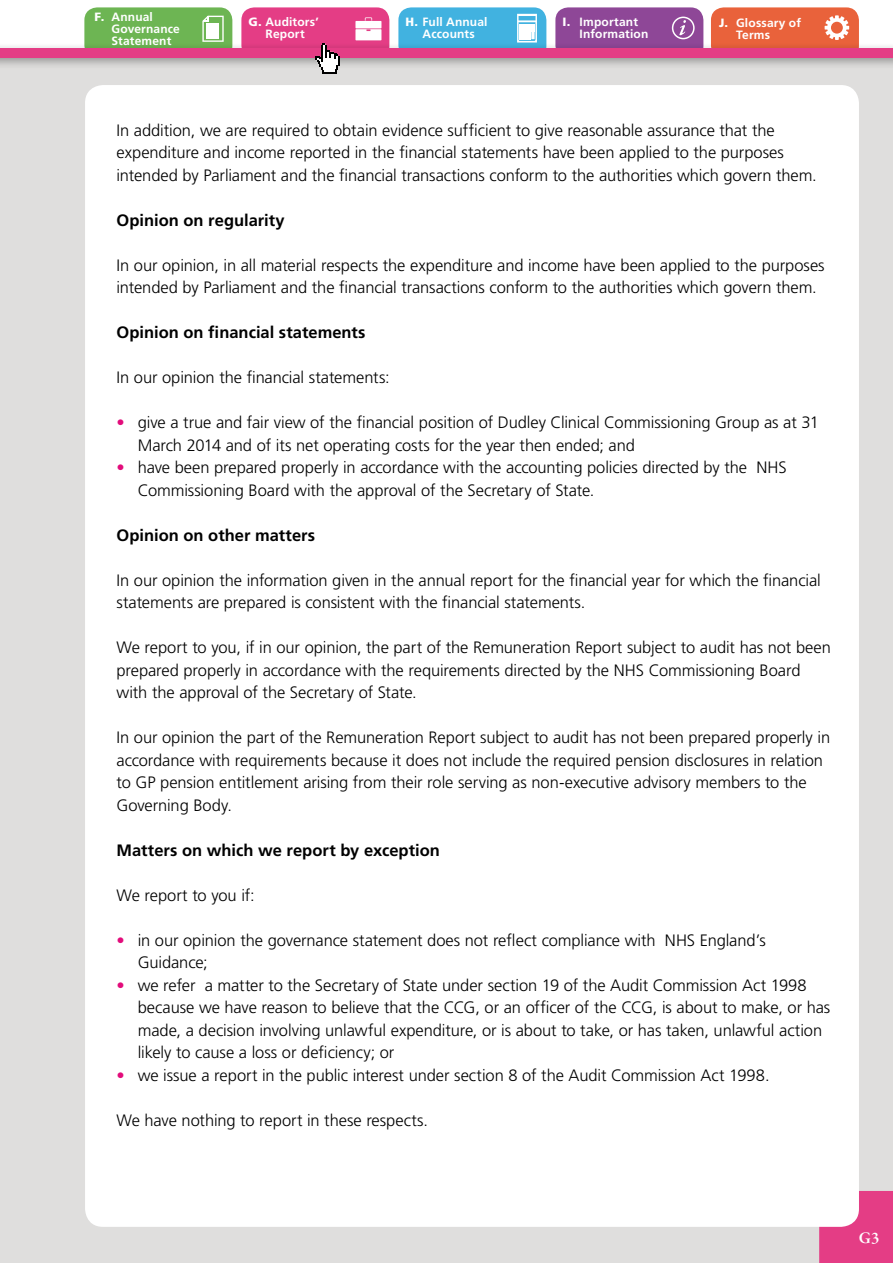
<style>
.page{position:relative;width:893px;height:1263px;background:#fff}
.page>*{position:absolute;margin:0;border:0;box-sizing:border-box;transform-origin:0 0}
.t1{font:300 16.5px/22.5px "Frutiger LT";letter-spacing:-.005em;color:#000}
.t2{font:700 16.5px "Frutiger LT";color:#000}
.t3{font:600 16.5px "Garamond Premr Pro";color:#fff}
.t4{font:700 12px/12px "Frutiger LT";letter-spacing:.01em;color:#fff}
.s1{font-family:"Frutiger";font-weight:900}
.s2{color:#e20c7b}
</style>
<div class="page">
<div style="left:84px;top:7px;width:148px;height:51px;background:#6db553;border-radius:13px"></div>
<div style="left:241px;top:7px;width:148px;height:51px;background:#e43d85;border-radius:13px"></div>
<div style="left:711px;top:7px;width:148px;height:51px;background:#e9623b;border-radius:13px"></div>
<div style="left:398px;top:7px;width:148px;height:51px;background:#41b2e0;border-radius:13px"></div>
<div style="left:555px;top:7px;width:148px;height:51px;background:#8e4797;border-radius:13px"></div>
<svg style="left:825px;top:15px;width:24px;height:25px"></svg>
<div style="left:355px;top:21px;width:26px;height:7px;background:#fff"></div>
<svg style="left:355px;top:29px;width:26px;height:11px"></svg>
<svg style="left:365px;top:17px;width:7px;height:4px"></svg>
<svg style="left:517px;top:14px;width:20px;height:28px"></svg>
<div style="left:672px;top:17px;width:23px;height:22px;border:2px solid #fff;border-radius:50%"></div>
<svg style="left:679px;top:20px;width:7px;height:15px"></svg>
<svg style="left:202px;top:16px;width:22px;height:26px"></svg>
<div style="left:0;top:49px;width:893px;height:1214px;background:#dfdedd"></div>
<div style="left:819px;top:1191px;width:74px;height:72px;background:#e43d85"></div>
<div style="left:0;top:42px;width:893px;height:28px;background:#000;opacity:.37"></div>
<div style="left:0;top:48px;width:893px;height:10px;background:#e43d85"></div>
<div style="left:85px;top:85px;width:774px;height:1142px;background:#fff;border-radius:18px"></div>
<svg style="left:315px;top:44px;width:24px;height:30px"></svg>
<p class="t4" style="left:112px;top:10px;width:70px;text-indent:-17px"><span class="s1">F.</span> Annual<br>Governance<br>Statement</p>
<p class="t4" style="left:249px;top:16px;width:72px;text-align:center"><span class="s1">G.</span> Auditors’<br>Report</p>
<p class="t4" style="left:736px;top:17px;width:66px;text-indent:-17px"><span class="s1">J.</span> Glossary of<br>Terms</p>
<p class="t4" style="left:406px;top:16px;width:84px;text-align:center"><span class="s1">H.</span> Full Annual<br>Accounts</p>
<p class="t4" style="left:580px;top:16px;width:70px;text-indent:-17px"><span class="s1">I.</span> Important<br>Information</p>
<p class="t1" style="left:116px;top:119px;width:702px">In addition, we are required to obtain evidence sufficient to give reasonable assurance that the expenditure and income reported in the financial statements have been applied to the purposes intended by Parliament and the financial transactions conform to the authorities which govern them.</p>
<p class="t2" style="left:116px;top:210px;width:170px">Opinion on regularity</p>
<p class="t1" style="left:116px;top:254px;width:710px">In our opinion, in all material respects the expenditure and income have been applied to the purposes intended by Parliament and the financial transactions conform to the authorities which govern them.</p>
<p class="t2" style="left:116px;top:323px;width:251px">Opinion on financial statements</p>
<p class="t1" style="left:116px;top:366px;width:275px">In our opinion the financial statements:</p>
<p class="t1" style="left:138px;top:411px;width:683px;text-indent:-21px"><span class="s2">•</span> give a true and fair view of the financial position of Dudley Clinical Commissioning Group as at 31<br>March 2014 and of its net operating costs for the year then ended; and</p>
<p class="t1" style="left:138px;top:456px;width:650px;text-indent:-21px"><span class="s2">•</span> have been prepared properly in accordance with the accounting policies directed by the NHS<br>Commissioning Board with the approval of the Secretary of State.</p>
<p class="t2" style="left:116px;top:525px;width:200px">Opinion on other matters</p>
<p class="t1" style="left:116px;top:569px;width:706px">In our opinion the information given in the annual report for the financial year for which the financial statements are prepared is consistent with the financial statements.</p>
<p class="t1" style="left:116px;top:636px;width:716px">We report to you, if in our opinion, the part of the Remuneration Report subject to audit has not been prepared properly in accordance with the requirements directed by the NHS Commissioning Board with the approval of the Secretary of State.</p>
<p class="t1" style="left:116px;top:726px;width:715px">In our opinion the part of the Remuneration Report subject to audit has not been prepared properly in accordance with requirements because it does not include the required pension disclosures in relation to GP pension entitlement arising from their role serving as non-executive advisory members to the Governing Body.</p>
<p class="t2" style="left:116px;top:840px;width:325px">Matters on which we report by exception</p>
<p class="t1" style="left:116px;top:884px;width:140px">We report to you if:</p>
<p class="t1" style="left:138px;top:929px;width:630px;text-indent:-21px"><span class="s2">•</span> in our opinion the governance statement does not reflect compliance with NHS England’s<br>Guidance;</p>
<p class="t1" style="left:138px;top:974px;width:694px;text-indent:-21px"><span class="s2">•</span> we refer a matter to the Secretary of State under section 19 of the Audit Commission Act 1998 because we have reason to believe that the CCG, or an officer of the CCG, is about to make, or has made, a decision involving unlawful expenditure, or is about to take, or has taken, unlawful action likely to cause a loss or deficiency; or</p>
<p class="t1" style="left:116px;top:1064px;width:655px"><span class="s2">•</span> we issue a report in the public interest under section 8 of the Audit Commission Act 1998.</p>
<p class="t1" style="left:116px;top:1109px;width:313px">We have nothing to report in these respects.</p>
<p class="t3" style="left:859px;top:1228px;width:22px">G3</p>
</div>
